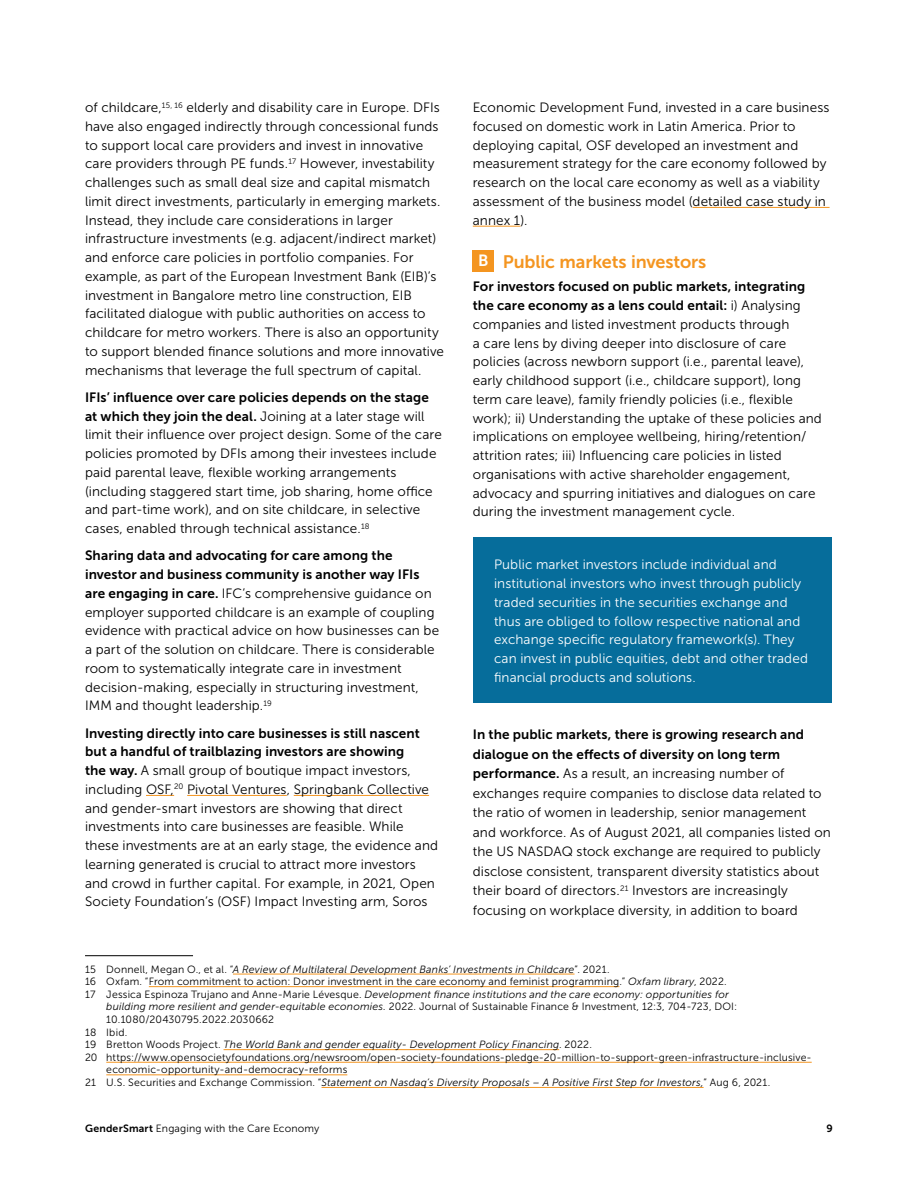
<style>
.page{position:relative;width:918px;height:1188px;background:#fff}
.page>*{position:absolute;margin:0;border:0;box-sizing:border-box;transform-origin:0 0}
.t1{font:18px "Museo Sans 700";letter-spacing:-.005em;color:#f49520}
.t2{font:13.5px/18.8px "Museo Sans 300";letter-spacing:.005em;color:#000}
.t3{font:13.5px/18.8px "Museo Sans 700";letter-spacing:.01em;color:#000}
.t4{font:13.5px/18.8px "Museo Sans 300";letter-spacing:.005em;color:#fff}
.t5{font:10.5px "Museo Sans 300";letter-spacing:.015em;color:#000}
.t6{font:italic 10.5px "Museo Sans 300";letter-spacing:.015em;color:#000}
.t7{font:10.5px "Museo Sans 700";color:#000}
.s1{font-family:"Museo Sans 700"}
.s2{font-size:16.2px;color:#fff}
.s3{font-family:"Museo Sans 300"}
.s4{font-style:normal}
.s5{font-style:italic}
</style>
<div class="page">
<svg style="left:146px;top:795px;width:28px;height:1px"></svg>
<hr style="left:187px;top:795px;width:100px;height:1px;background:#f49520">
<hr style="left:294px;top:795px;width:135px;height:1px;background:#f49520">
<hr style="left:85px;top:955px;width:108px;height:1px;background:#000">
<hr style="left:233px;top:974px;width:342px;height:1px;background:#f49520">
<hr style="left:149px;top:986px;width:470px;height:1px;background:#f49520">
<hr style="left:224px;top:1049px;width:335px;height:1px;background:#f49520">
<hr style="left:106px;top:1062px;width:706px;height:1px;background:#f49520">
<hr style="left:106px;top:1075px;width:241px;height:1px;background:#f49520">
<hr style="left:322px;top:1087px;width:382px;height:1px;background:#f49520">
<hr style="left:693px;top:207px;width:137px;height:1px;background:#f49520">
<hr style="left:473px;top:226px;width:47px;height:1px;background:#f49520">
<div style="left:473px;top:250px;width:21px;height:21px;background:#f49520"></div>
<div style="left:473px;top:538px;width:358px;height:165px;background:#066d9b"></div>
<p class="t2" style="left:85px;top:98px;width:361px">of childcare,<sup>15,</sup> <sup>16</sup> elderly and disability care in Europe. DFIs have also engaged indirectly through concessional funds to support local care providers and invest in innovative care providers through PE funds.<sup>17</sup> However, investability challenges such as small deal size and capital mismatch limit direct investments, particularly in emerging markets.<br>Instead, they include care considerations in larger infrastructure investments (e.g. adjacent/indirect market) and enforce care policies in portfolio companies. For example, as part of the European Investment Bank (EIB)’s investment in Bangalore metro line construction, EIB facilitated dialogue with public authorities on access to childcare for metro workers. There is also an opportunity to support blended finance solutions and more innovative mechanisms that leverage the full spectrum of capital.</p>
<p class="t3" style="left:85px;top:388px;width:345px">IFIs’ influence over care policies depends on the stage</p>
<p class="t2" style="left:85px;top:407px;width:358px"><span class="s1">at which they join the deal.</span> Joining at a later stage will limit their influence over project design. Some of the care policies promoted by DFIs among their investees include paid parental leave, flexible working arrangements (including staggered start time, job sharing, home office and part-time work), and on site childcare, in selective cases, enabled through technical assistance.<sup>18</sup></p>
<p class="t3" style="left:85px;top:546px;width:336px">Sharing data and advocating for care among the investor and business community is another way IFIs</p>
<p class="t2" style="left:85px;top:584px;width:356px"><span class="s1">are engaging in care.</span> IFC’s comprehensive guidance on employer supported childcare is an example of coupling evidence with practical advice on how businesses can be a part of the solution on childcare. There is considerable room to systematically integrate care in investment decision-making, especially in structuring investment, IMM and thought leadership.<sup>19</sup></p>
<p class="t3" style="left:85px;top:724px;width:336px">Investing directly into care businesses is still nascent but a handful of trailblazing investors are showing</p>
<p class="t2" style="left:85px;top:761px;width:355px"><span class="s1">the way.</span> A small group of boutique impact investors, including OSF,<sup>20</sup> Pivotal Ventures, Springbank Collective and gender-smart investors are showing that direct investments into care businesses are feasible. While these investments are at an early stage, the evidence and learning generated is crucial to attract more investors and crowd in further capital. For example, in 2021, Open Society Foundation’s (OSF) Impact Investing arm, Soros</p>
<p class="t2" style="left:473px;top:98px;width:358px">Economic Development Fund, invested in a care business focused on domestic work in Latin America. Prior to deploying capital, OSF developed an investment and measurement strategy for the care economy followed by research on the local care economy as well as a viability assessment of the business model (detailed case study in annex 1).</p>
<h1 class="t1" style="left:478px;top:252px;width:230px"><span class="s2">B</span> Public markets investors</h1>
<p class="t3" style="left:473px;top:277px;width:334px">For investors focused on public markets, integrating the care economy as a lens could entail: <span class="s3">i) Analysing</span></p>
<p class="t2" style="left:473px;top:315px;width:351px">companies and listed investment products through<br>a care lens by diving deeper into disclosure of care policies (across newborn support (i.e., parental leave), early childhood support (i.e., childcare support), long term care leave), family friendly policies (i.e., flexible work); ii) Understanding the uptake of these policies and implications on employee wellbeing, hiring/retention/ attrition rates; iii) Influencing care policies in listed organisations with active shareholder engagement, advocacy and spurring initiatives and dialogues on care during the investment management cycle.</p>
<p class="t4" style="left:494px;top:555px;width:315px">Public market investors include individual and institutional investors who invest through publicly traded securities in the securities exchange and thus are obliged to follow respective national and exchange specific regulatory framework(s). They can invest in public equities, debt and other traded financial products and solutions.</p>
<p class="t3" style="left:473px;top:725px;width:333px;line-height:19.5px">In the public markets, there is growing research and dialogue on the effects of diversity on long term</p>
<p class="t2" style="left:473px;top:764px;width:360px;line-height:19.5px"><span class="s1">performance.</span> As a result, an increasing number of exchanges require companies to disclose data related to the ratio of women in leadership, senior management and workforce. As of August 2021, all companies listed on the US NASDAQ stock exchange are required to publicly disclose consistent, transparent diversity statistics about their board of directors.<sup>21</sup> Investors are increasingly focusing on workplace diversity, in addition to board</p>
<p class="t6" style="left:85px;top:963px;width:526px"><span class="s4">15 Donnell, Megan O., et al. “</span>A Review of Multilateral Development Banks’ Investments in Childcare<span class="s4">”. 2021.</span></p>
<p class="t5" style="left:85px;top:976px;width:643px">16 Oxfam. “From commitment to action: Donor investment in the care economy and feminist programming.” <span class="s5">Oxfam library</span>, 2022.</p>
<p class="t6" style="left:85px;top:988px;width:645px"><span class="s4">17 Jessica Espinoza Trujano and Anne-Marie Lévesque.</span> Development finance institutions and the care economy: opportunities for</p>
<p class="t5" style="left:106px;top:1001px;width:632px"><span class="s5">building more resilient and gender-equitable economies.</span> 2022. Journal of Sustainable Finance &amp; Investment, 12:3, 704-723, DOI:</p>
<p class="t5" style="left:106px;top:1014px;width:169px">10.1080/20430795.2022.2030662</p>
<p class="t5" style="left:85px;top:1026px;width:44px">18 Ibid.</p>
<p class="t6" style="left:85px;top:1039px;width:509px"><span class="s4">19 Bretton Woods Project.</span> The World Bank and gender equality- Development Policy Financing<span class="s4">. 2022.</span></p>
<p class="t5" style="left:85px;top:1051px;width:728px">20 https://www.opensocietyfoundations.org/newsroom/open-society-foundations-pledge-20-million-to-support-green-infrastructure-inclusive-</p>
<p class="t5" style="left:106px;top:1064px;width:243px">economic-opportunity-and-democracy-reforms</p>
<p class="t6" style="left:85px;top:1077px;width:687px"><span class="s4">21 U.S. Securities and Exchange Commission. “</span>Statement on Nasdaq’s Diversity Proposals – A Positive First Step for Investors,<span class="s4">” Aug 6, 2021.</span></p>
<p class="t5" style="left:85px;top:1122px;width:236px"><span class="s1">GenderSmart</span> Engaging with the Care Economy</p>
<p class="t7" style="left:827px;top:1122px;width:8px">9</p>
</div>
